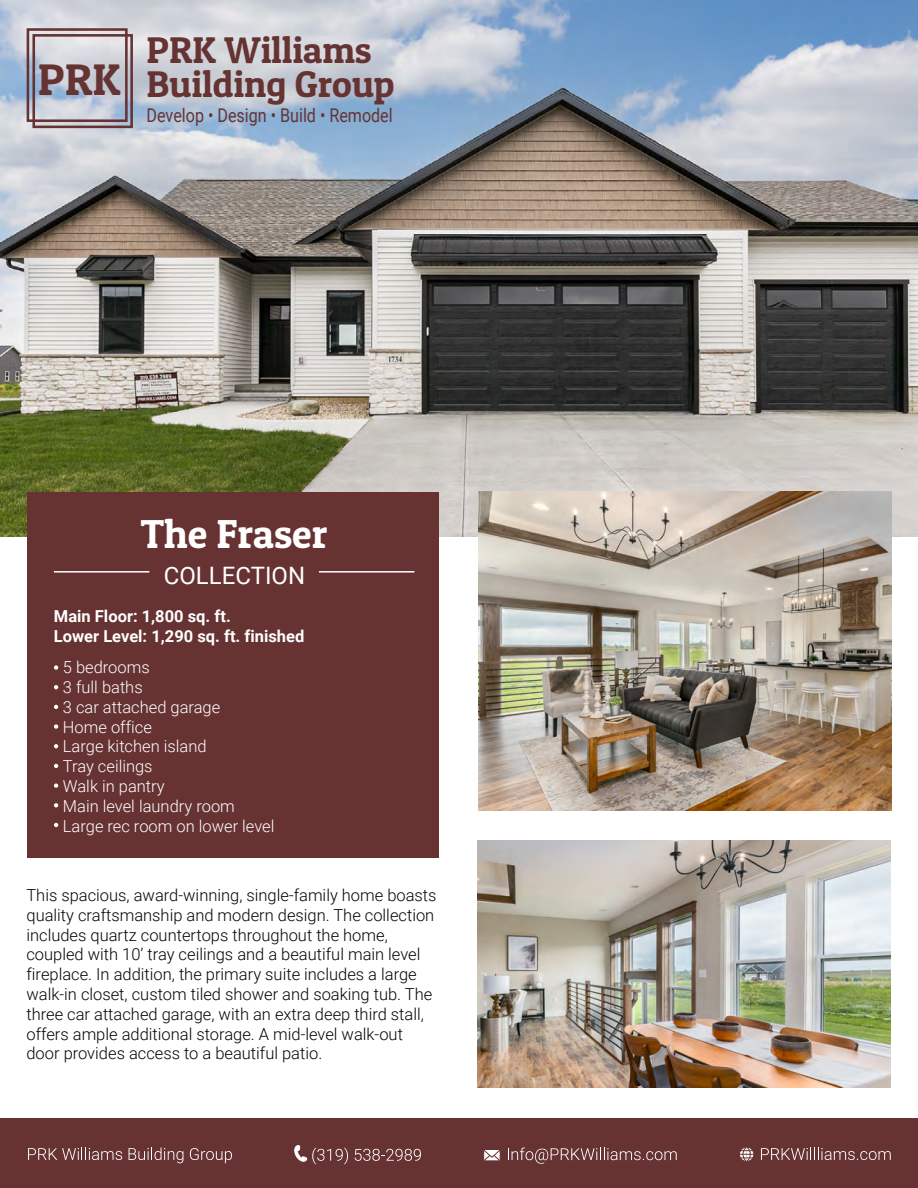
<style>
.page{position:relative;width:918px;height:1188px;background:#fff}
.page>*{position:absolute;margin:0;border:0;box-sizing:border-box;transform-origin:0 0}
.t1{font:44.25px "Patua One";color:#633}
.t2{font:40.5px "Patua One";color:#fff}
.t3{font:37.2px/33.2px "Patua One";color:#633}
.t4{font:24px "Roboto";color:#fff}
.t5{font:18.9px "Roboto";color:#633;scale:.85 1}
.t6{font:300 16.5px/19.8px "Roboto";color:#040503}
.t7{font:300 16.5px/19.8px "Roboto";color:#fff}
.t8{font:700 16.5px/19.8px "Roboto";color:#fff}
</style>
<div class="page">
<img style="left:0;top:0;width:918px;height:537px">
<div style="left:27px;top:492px;width:411px;height:366px;background:#663232"></div>
<hr style="left:54px;top:571px;width:95px;height:2px;background:#fff">
<hr style="left:319px;top:571px;width:95px;height:2px;background:#fff">
<div style="left:32px;top:34px;width:101px;height:94px;border:3px solid #633"></div>
<div style="left:27px;top:28px;width:101px;height:94px;border:3px solid #633"></div>
<img style="left:478px;top:492px;width:413px;height:318px">
<img style="left:477px;top:841px;width:413px;height:247px">
<div style="left:0;top:1119px;width:918px;height:69px;background:#663232"></div>
<svg style="left:28px;top:1148px;width:94px;height:12px"></svg>
<svg style="left:129px;top:1148px;width:54px;height:15px"></svg>
<svg style="left:190px;top:1148px;width:42px;height:15px"></svg>
<svg style="left:355px;top:1149px;width:66px;height:12px"></svg>
<svg style="left:294px;top:1145px;width:54px;height:19px"></svg>
<svg style="left:761px;top:1148px;width:130px;height:12px"></svg>
<svg style="left:740px;top:1147px;width:14px;height:15px"></svg>
<svg style="left:483px;top:1150px;width:17px;height:11px"></svg>
<svg style="left:508px;top:1148px;width:169px;height:16px"></svg>
<svg style="left:54px;top:665px;width:4px;height:5px"></svg>
<svg style="left:54px;top:685px;width:4px;height:4px"></svg>
<svg style="left:54px;top:705px;width:4px;height:4px"></svg>
<svg style="left:54px;top:724px;width:4px;height:5px"></svg>
<svg style="left:54px;top:744px;width:4px;height:4px"></svg>
<svg style="left:54px;top:764px;width:4px;height:4px"></svg>
<svg style="left:54px;top:783px;width:4px;height:5px"></svg>
<svg style="left:54px;top:803px;width:4px;height:4px"></svg>
<svg style="left:54px;top:823px;width:4px;height:4px"></svg>
<h1 class="t1" style="left:38px;top:52px;width:84px">PRK</h1>
<h3 class="t3" style="left:147px;top:33px;width:249px">PRK Williams<br>Building Group</h3>
<p class="t5" style="left:147px;top:102px;width:291px">Develop • Design • Build • Remodel</p>
<h2 class="t2" style="left:141px;top:509px;width:188px">The Fraser</h2>
<h3 class="t4" style="left:164px;top:558px;width:143px">COLLECTION</h3>
<p class="t8" style="left:54px;top:606px;width:252px">Main Floor: 1,800 sq. ft.<br>Lower Level: 1,290 sq. ft. finished</p>
<p class="t7" style="left:63px;top:657px;width:213px">5 bedrooms<br>3 full baths<br>3 car attached garage<br>Home office<br>Large kitchen island<br>Tray ceilings<br>Walk in pantry<br>Main level laundry room<br>Large rec room on lower level</p>
<p class="t6" style="left:26px;top:885px;width:412px">This spacious, award-winning, single-family home boasts quality craftsmanship and modern design. The collection includes quartz countertops throughout the home, coupled with 10’ tray ceilings and a beautiful main level fireplace. In addition, the primary suite includes a large walk-in closet, custom tiled shower and soaking tub. The three car attached garage, with an extra deep third stall, offers ample additional storage. A mid-level walk-out door provides access to a beautiful patio.</p>
</div>
